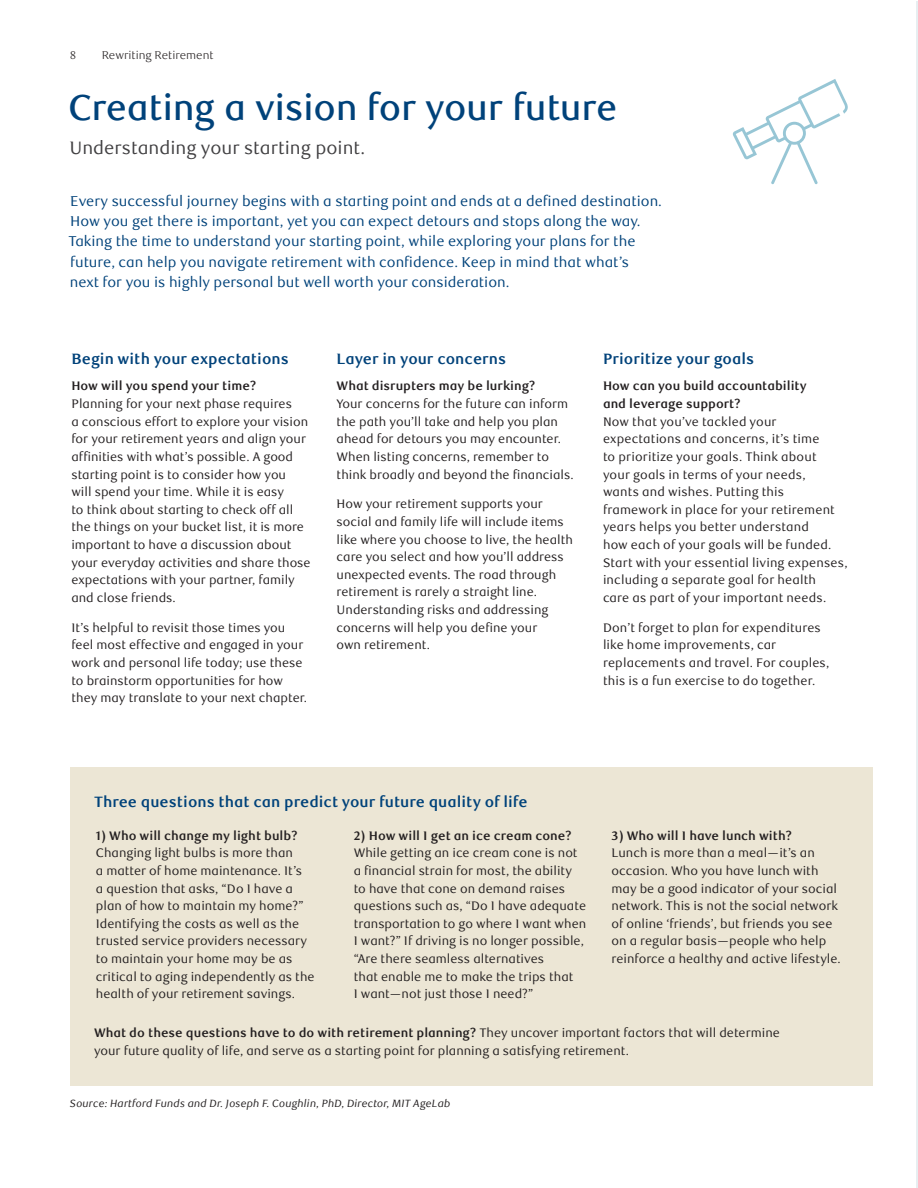
<style>
.page{position:relative;width:918px;height:1188px;background:#fff}
.page>*{position:absolute;margin:0;border:0;box-sizing:border-box;transform-origin:0 0}
.t1{font:500 36px "RBC Text";letter-spacing:-.01em;color:#00427a}
.t2{font:18px "RBC Text";color:#414042}
.t3{font:700 15px "RBC Text";color:#00427a}
.t4{font:14.25px/20.2px "RBC Text";color:#00427a}
.t5{font:12.3px/17.5px "RBC Text";color:#231f20}
.t6{font:700 12.3px/17.5px "RBC Text";color:#231f20}
.t7{font:300 11.25px "RBC Text";color:#231f20}
.t8{font:italic 10.5px "RBC Text";color:#231f20}
.s1{font-weight:700}
</style>
<div class="page">
<hr style="left:917px;top:1px;width:1px;height:1187px;background:#e7eef1">
<div style="left:70px;top:767px;width:802px;height:319px;background:#ece6d5"></div>
<svg style="left:733px;top:79px;width:115px;height:105px"></svg>
<p class="t7" style="left:70px;top:48px;width:7px">8</p>
<p class="t7" style="left:102px;top:48px;width:113px">Rewriting Retirement</p>
<h1 class="t1" style="left:68px;top:87px;width:551px">Creating a vision for your future</h1>
<h2 class="t2" style="left:69px;top:138px;width:297px">Understanding your starting point.</h2>
<p class="t4" style="left:68px;top:191px;width:595px">Every successful journey begins with a starting point and ends at a defined destination.<br>How you get there is important, yet you can expect detours and stops along the way.<br>Taking the time to understand your starting point, while exploring your plans for the future, can help you navigate retirement with confidence. Keep in mind that what’s<br>next for you is highly personal but well worth your consideration.</p>
<p class="t3" style="left:71px;top:350px;width:219px">Begin with your expectations</p>
<p class="t6" style="left:71px;top:378px;width:186px">How will you spend your time?</p>
<p class="t5" style="left:71px;top:395px;width:241px">Planning for your next phase requires<br>a conscious effort to explore your vision for your retirement years and align your affinities with what’s possible. A good starting point is to consider how you<br>will spend your time. While it is easy<br>to think about starting to check off all the things on your bucket list, it is more important to have a discussion about your everyday activities and share those expectations with your partner, family and close friends.</p>
<p class="t5" style="left:71px;top:619px;width:237px">It’s helpful to revisit those times you feel most effective and engaged in your work and personal life today; use these to brainstorm opportunities for how they may translate to your next chapter.</p>
<p class="t3" style="left:337px;top:350px;width:171px">Layer in your concerns</p>
<p class="t6" style="left:337px;top:378px;width:200px">What disrupters may be lurking?</p>
<p class="t5" style="left:337px;top:395px;width:239px">Your concerns for the future can inform the path you’ll take and help you plan ahead for detours you may encounter.<br>When listing concerns, remember to think broadly and beyond the financials.</p>
<p class="t5" style="left:337px;top:496px;width:238px">How your retirement supports your social and family life will include items like where you choose to live, the health care you select and how you’ll address unexpected events. The road through retirement is rarely a straight line.<br>Understanding risks and addressing concerns will help you define your<br>own retirement.</p>
<p class="t3" style="left:603px;top:350px;width:153px">Prioritize your goals</p>
<p class="t6" style="left:603px;top:378px;width:205px">How can you build accountability and leverage support?</p>
<p class="t5" style="left:603px;top:413px;width:246px">Now that you’ve tackled your expectations and concerns, it’s time<br>to prioritize your goals. Think about<br>your goals in terms of your needs,<br>wants and wishes. Putting this framework in place for your retirement years helps you better understand<br>how each of your goals will be funded.<br>Start with your essential living expenses, including a separate goal for health<br>care as part of your important needs.</p>
<p class="t5" style="left:603px;top:619px;width:228px">Don’t forget to plan for expenditures like home improvements, car replacements and travel. For couples, this is a fun exercise to do together.</p>
<p class="t3" style="left:94px;top:793px;width:435px">Three questions that can predict your future quality of life</p>
<p class="t6" style="left:96px;top:827px;width:203px">1) Who will change my light bulb?</p>
<p class="t5" style="left:96px;top:845px;width:220px">Changing light bulbs is more than<br>a matter of home maintenance. It’s<br>a question that asks, “Do I have a plan of how to maintain my home?” Identifying the costs as well as the trusted service providers necessary to maintain your home may be as critical to aging independently as the health of your retirement savings.</p>
<p class="t6" style="left:354px;top:827px;width:220px">2) How will I get an ice cream cone?</p>
<p class="t5" style="left:354px;top:845px;width:234px">While getting an ice cream cone is not a financial strain for most, the ability to have that cone on demand raises questions such as, “Do I have adequate transportation to go where I want when I want?” If driving is no longer possible, “Are there seamless alternatives<br>that enable me to make the trips that<br>I want—not just those I need?”</p>
<p class="t6" style="left:612px;top:827px;width:182px">3) Who will I have lunch with?</p>
<p class="t5" style="left:612px;top:845px;width:231px">Lunch is more than a meal—it’s an occasion. Who you have lunch with may be a good indicator of your social network. This is not the social network of online ‘friends’, but friends you see on a regular basis—people who help reinforce a healthy and active lifestyle.</p>
<p class="t5" style="left:94px;top:1025px;width:687px"><span class="s1">What do these questions have to do with retirement planning?</span> They uncover important factors that will determine your future quality of life, and serve as a starting point for planning a satisfying retirement.</p>
<p class="t8" style="left:70px;top:1097px;width:382px">Source: Hartford Funds and Dr. Joseph F. Coughlin, PhD, Director, MIT AgeLab</p>
</div>
